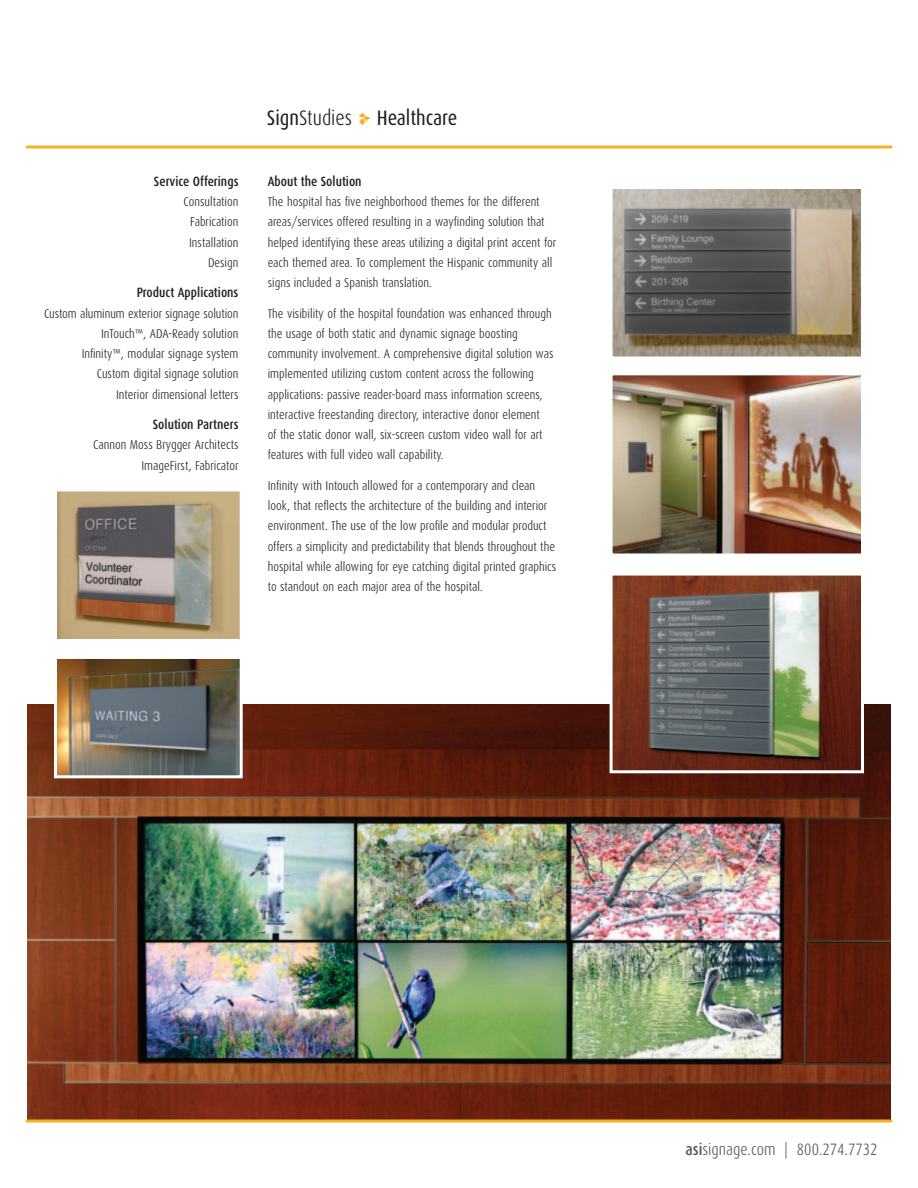
<style>
.page{position:relative;width:918px;height:1188px;background:#fff}
.page>*{position:absolute;margin:0;border:0;box-sizing:border-box;transform-origin:0 0}
.t1{font:300 21px "Dax Condensed";color:#231f20}
.t2{font:21px "Dax Condensed";color:#231f20}
.t3{font:300 16.5px "Dax Condensed";color:#57585a}
.t4{font:500 13.5px "Dax Condensed";color:#231f20}
.t5{font:300 12.75px/20.2px "Dax Condensed";color:#231f20}
.s1{font-weight:400}
.s2{font-weight:500}
</style>
<div class="page">
<img style="left:27px;top:704px;width:864px;height:415px">
<img style="left:612px;top:375px;width:249px;height:179px">
<svg style="left:608px;top:575px;width:258px;height:200px;background:#786255"></svg>
<svg style="left:612px;top:189px;width:249px;height:168px;background:#80786d"></svg>
<svg style="left:57px;top:491px;width:183px;height:148px;background:#9e8d77"></svg>
<img style="left:52px;top:659px;width:192px;height:121px">
<svg style="left:359px;top:113px;width:11px;height:11px"></svg>
<hr style="left:27px;top:146px;width:864px;height:2px;background:#f3b124">
<hr style="left:27px;top:1119px;width:864px;height:3px;background:#f3b124">
<p class="t4" style="left:154px;top:175px;width:86px">Service Offerings</p>
<p class="t5" style="left:184px;top:192px;width:56px;text-align:right">Consultation<br>Fabrication<br>Installation<br>Design</p>
<p class="t4" style="left:137px;top:287px;width:103px">Product Applications</p>
<p class="t5" style="left:44px;top:304px;width:196px;text-align:right">Custom aluminum exterior signage solution InTouch™, ADA-Ready solution<br>Infinity™, modular signage system<br>Custom digital signage solution<br>Interior dimensional letters</p>
<p class="t4" style="left:153px;top:418px;width:87px">Solution Partners</p>
<p class="t5" style="left:93px;top:436px;width:147px;text-align:right">Cannon Moss Brygger Architects<br>ImageFirst, Fabricator</p>
<h1 class="t1" style="left:267px;top:109px;width:87px"><span class="s1">Sign</span>Studies</h1>
<h1 class="t2" style="left:377px;top:105px;width:82px">Healthcare</h1>
<p class="t4" style="left:268px;top:175px;width:95px">About the Solution</p>
<p class="t5" style="left:268px;top:192px;width:290px">The hospital has five neighborhood themes for the different areas/services offered resulting in a wayfinding solution that helped identifying these areas utilizing a digital print accent for each themed area. To complement the Hispanic community all signs included a Spanish translation.</p>
<p class="t5" style="left:268px;top:304px;width:287px">The visibility of the hospital foundation was enhanced through the usage of both static and dynamic signage boosting community involvement. A comprehensive digital solution was implemented utilizing custom content across the following applications: passive reader-board mass information screens, interactive freestanding directory, interactive donor element<br>of the static donor wall, six-screen custom video wall for art features with full video wall capability.</p>
<p class="t5" style="left:268px;top:476px;width:290px">Infinity with Intouch allowed for a contemporary and clean look, that reflects the architecture of the building and interior environment. The use of the low profile and modular product offers a simplicity and predictability that blends throughout the hospital while allowing for eye catching digital printed graphics to standout on each major area of the hospital.</p>
<p class="t3" style="left:686px;top:1142px;width:193px"><span class="s2">asi</span>signage.com | 800.274.7732</p>
</div>
